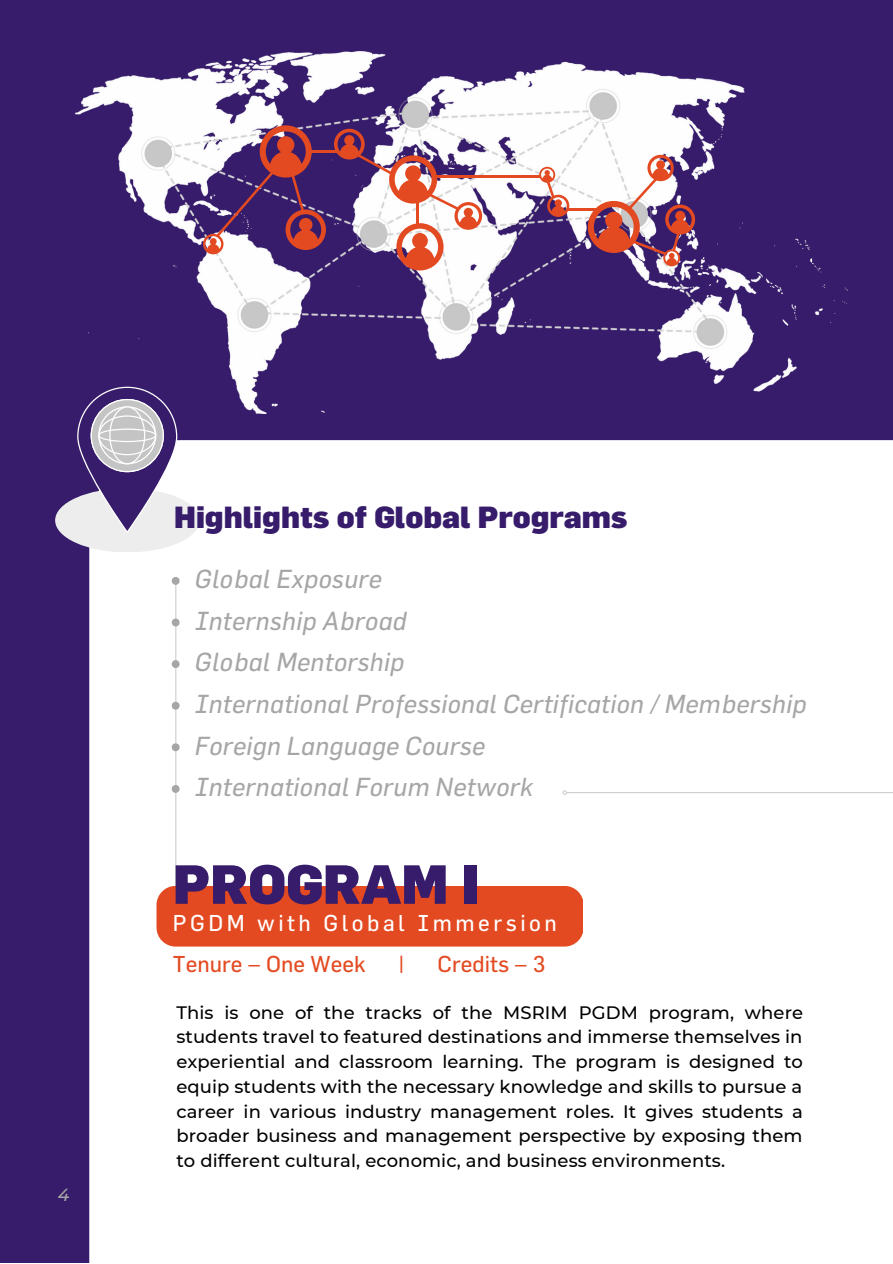
<style>
.page{position:relative;width:893px;height:1264px;background:#fff}
.page>*{position:absolute;margin:0;border:0;box-sizing:border-box;transform-origin:0 0}
.t1{font:900 54px "Flama";color:#361c6a}
.t2{font:900 30px "Flama";color:#361c6a}
.t3{font:italic 25.5px "Flama";letter-spacing:.01em;color:#a6a6a6}
.t4{font:22.5px "Flama";color:#e34a21}
.t5{font:22.5px "Flama";letter-spacing:.155em;color:#fff}
.t6{font:500 18px/24.8px "Montserrat";letter-spacing:.005em;color:#000;text-align:justify}
.t7{font:italic 500 17.4px "Montserrat";color:#a6a6a6}
</style>
<div class="page">
<div style="left:0;top:0;width:892px;height:1262px;background:#361c6a"></div>
<img style="left:75px;top:52px;width:772px;height:362px">
<div style="left:89px;top:440px;width:803px;height:822px;background:#fff"></div>
<hr style="left:175px;top:578px;width:1px;height:348px;background:#cecece">
<hr style="left:566px;top:792px;width:326px;height:1px;background:#cecece">
<svg style="left:562px;top:790px;width:5px;height:5px"></svg>
<div style="left:55px;top:488px;width:144px;height:64px;background:#ededed;border-radius:50%"></div>
<svg style="left:77px;top:387px;width:100px;height:145px"></svg>
<svg style="left:203px;top:125px;width:123px;height:129px"></svg>
<hr style="left:310px;top:150px;width:27px;height:3px;background:#e34a21">
<svg style="left:334px;top:129px;width:148px;height:141px"></svg>
<hr style="left:434px;top:175px;width:106px;height:3px;background:#e34a21">
<svg style="left:539px;top:167px;width:30px;height:50px"></svg>
<hr style="left:567px;top:208px;width:31px;height:2px;background:#e34a21">
<svg style="left:587px;top:155px;width:108px;height:111px"></svg>
<div style="left:156px;top:885px;width:427px;height:61px;background:#e34a21;border-radius:19px"></div>
<svg style="left:172px;top:577px;width:7px;height:8px"></svg>
<svg style="left:172px;top:618px;width:7px;height:8px"></svg>
<svg style="left:172px;top:660px;width:7px;height:8px"></svg>
<svg style="left:172px;top:701px;width:7px;height:8px"></svg>
<svg style="left:172px;top:743px;width:7px;height:8px"></svg>
<svg style="left:172px;top:785px;width:7px;height:7px"></svg>
<p class="t7" style="left:58px;top:1184px;width:13px">4</p>
<p class="t2" style="left:174px;top:498px;width:455px">Highlights of Global Programs</p>
<p class="t3" style="left:195px;top:563px;width:189px">Global Exposure</p>
<p class="t3" style="left:195px;top:605px;width:213px">Internship Abroad</p>
<p class="t3" style="left:195px;top:646px;width:211px">Global Mentorship</p>
<p class="t3" style="left:195px;top:688px;width:613px">International Professional Certification / Membership</p>
<p class="t3" style="left:195px;top:730px;width:292px">Foreign Language Course</p>
<p class="t3" style="left:195px;top:771px;width:340px">International Forum Network</p>
<p class="t1" style="left:173px;top:851px;width:307px">PROGRAM I</p>
<p class="t5" style="left:173px;top:909px;width:385px">PGDM with Global Immersion</p>
<p class="t4" style="left:173px;top:950px;width:194px">Tenure – One Week</p>
<p class="t4" style="left:398px;top:950px;width:9px">|</p>
<p class="t4" style="left:437px;top:950px;width:109px">Credits – 3</p>
<p class="t6" style="left:176px;top:999px;width:628px">This is one of the tracks of the MSRIM PGDM program, where students travel to featured destinations and immerse themselves in experiential and classroom learning. The program is designed to equip students with the necessary knowledge and skills to pursue a career in various industry management roles. It gives students a broader business and management perspective by exposing them to different cultural, economic, and business environments.</p>
</div>
